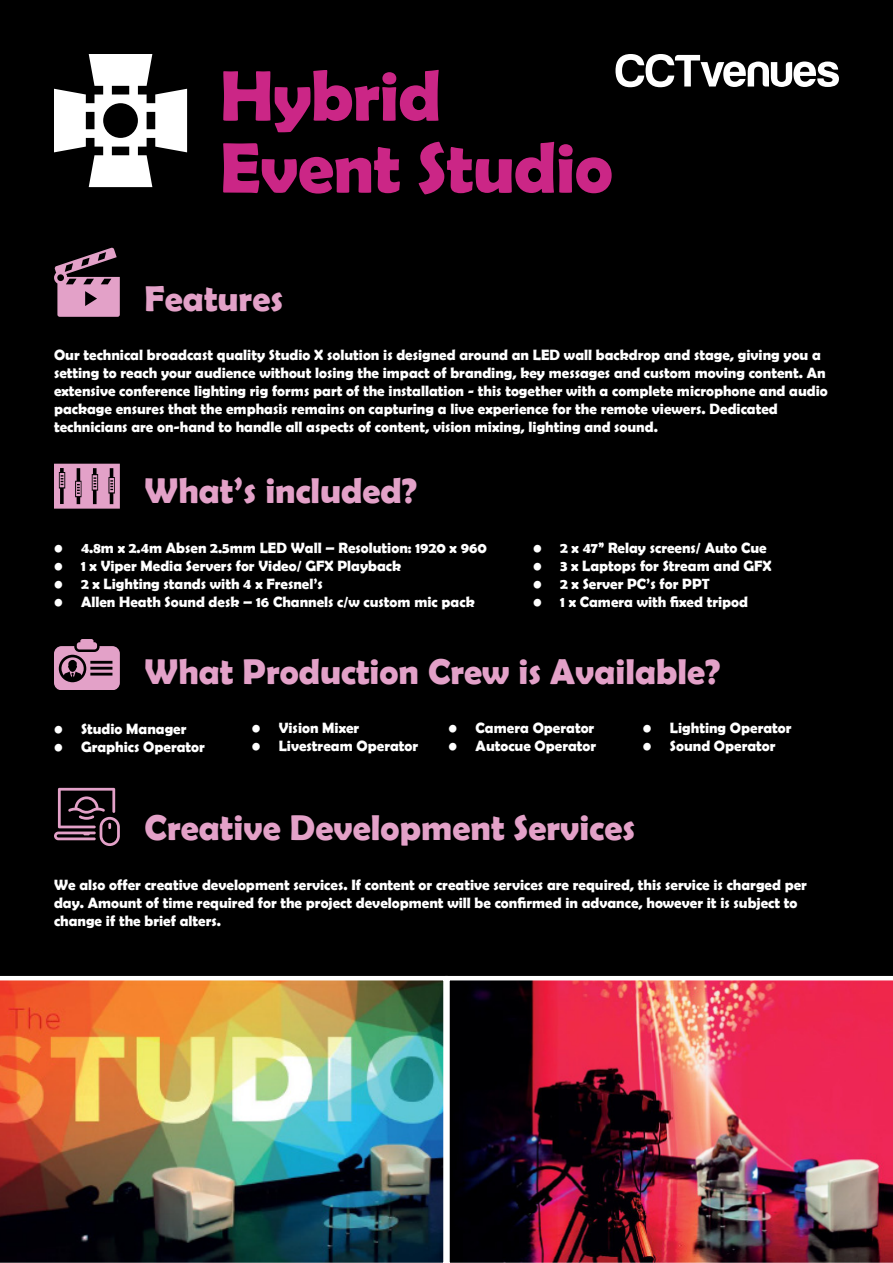
<style>
.page{position:relative;width:893px;height:1263px;background:#000}
.page>*{position:absolute;margin:0;border:0;box-sizing:border-box;transform-origin:0 0}
.t1{font:700 72px/72px "Berlin Sans FB Demi";letter-spacing:-.01em;color:#cb2686}
.t2{font:700 36px "Berlin Sans FB Demi";color:#e3a1c8}
.t3{font:700 15px/18px "Berlin Sans FB Demi";color:#fff}
</style>
<div class="page">
<svg style="left:54px;top:54px;width:133px;height:133px"></svg>
<svg style="left:615px;top:54px;width:224px;height:33px"></svg>
<svg style="left:54px;top:248px;width:66px;height:69px"></svg>
<svg style="left:54px;top:464px;width:66px;height:45px;background:#ba84a4"></svg>
<svg style="left:54px;top:639px;width:66px;height:51px"></svg>
<svg style="left:54px;top:788px;width:66px;height:58px"></svg>
<img style="left:0;top:976px;width:445px;height:287px">
<img style="left:445px;top:976px;width:448px;height:287px">
<h1 class="t1" style="left:220px;top:59px;width:394px">Hybrid<br>Event Studio</h1>
<h2 class="t2" style="left:145px;top:277px;width:140px">Features</h2>
<p class="t3" style="left:54px;top:346px;width:775px">Our technical broadcast quality Studio X solution is designed around an LED wall backdrop and stage, giving you a setting to reach your audience without losing the impact of branding, key messages and custom moving content. An extensive conference lighting rig forms part of the installation - this together with a complete microphone and audio package ensures that the emphasis remains on capturing a live experience for the remote viewers. Dedicated technicians are on-hand to handle all aspects of content, vision mixing, lighting and sound.</p>
<h2 class="t2" style="left:145px;top:470px;width:274px">What’s included?</h2>
<p class="t3" style="left:54px;top:538px;width:434px">• 4.8m x 2.4m Absen 2.5mm LED Wall – Resolution: 1920 x 960</p>
<p class="t3" style="left:54px;top:556px;width:349px">• 1 x Viper Media Servers for Video/ GFX Playback</p>
<p class="t3" style="left:54px;top:574px;width:270px">• 2 x Lighting stands with 4 x Fresnel’s</p>
<p class="t3" style="left:54px;top:592px;width:422px">• Allen Heath Sound desk – 16 Channels c/w custom mic pack</p>
<p class="t3" style="left:533px;top:538px;width:235px">• 2 x 47” Relay screens/ Auto Cue</p>
<p class="t3" style="left:533px;top:556px;width:240px">• 3 x Laptops for Stream and GFX</p>
<p class="t3" style="left:533px;top:574px;width:178px">• 2 x Server PC’s for PPT</p>
<p class="t3" style="left:533px;top:592px;width:216px">• 1 x Camera with fixed tripod</p>
<h2 class="t2" style="left:145px;top:651px;width:577px">What Production Crew is Available?</h2>
<p class="t3" style="left:54px;top:719px;width:134px">• Studio Manager</p>
<p class="t3" style="left:54px;top:737px;width:152px">• Graphics Operator</p>
<p class="t3" style="left:449px;top:718px;width:147px">• Camera Operator</p>
<p class="t3" style="left:449px;top:736px;width:149px">• Autocue Operator</p>
<p class="t3" style="left:643px;top:718px;width:150px">• Lighting Operator</p>
<p class="t3" style="left:643px;top:736px;width:134px">• Sound Operator</p>
<p class="t3" style="left:252px;top:718px;width:109px">• Vision Mixer</p>
<p class="t3" style="left:252px;top:736px;width:168px">• Livestream Operator</p>
<h2 class="t2" style="left:145px;top:807px;width:492px">Creative Development Services</h2>
<p class="t3" style="left:54px;top:875px;width:754px">We also offer creative development services. If content or creative services are required, this service is charged per day. Amount of time required for the project development will be confirmed in advance, however it is subject to change if the brief alters.</p>
</div>
